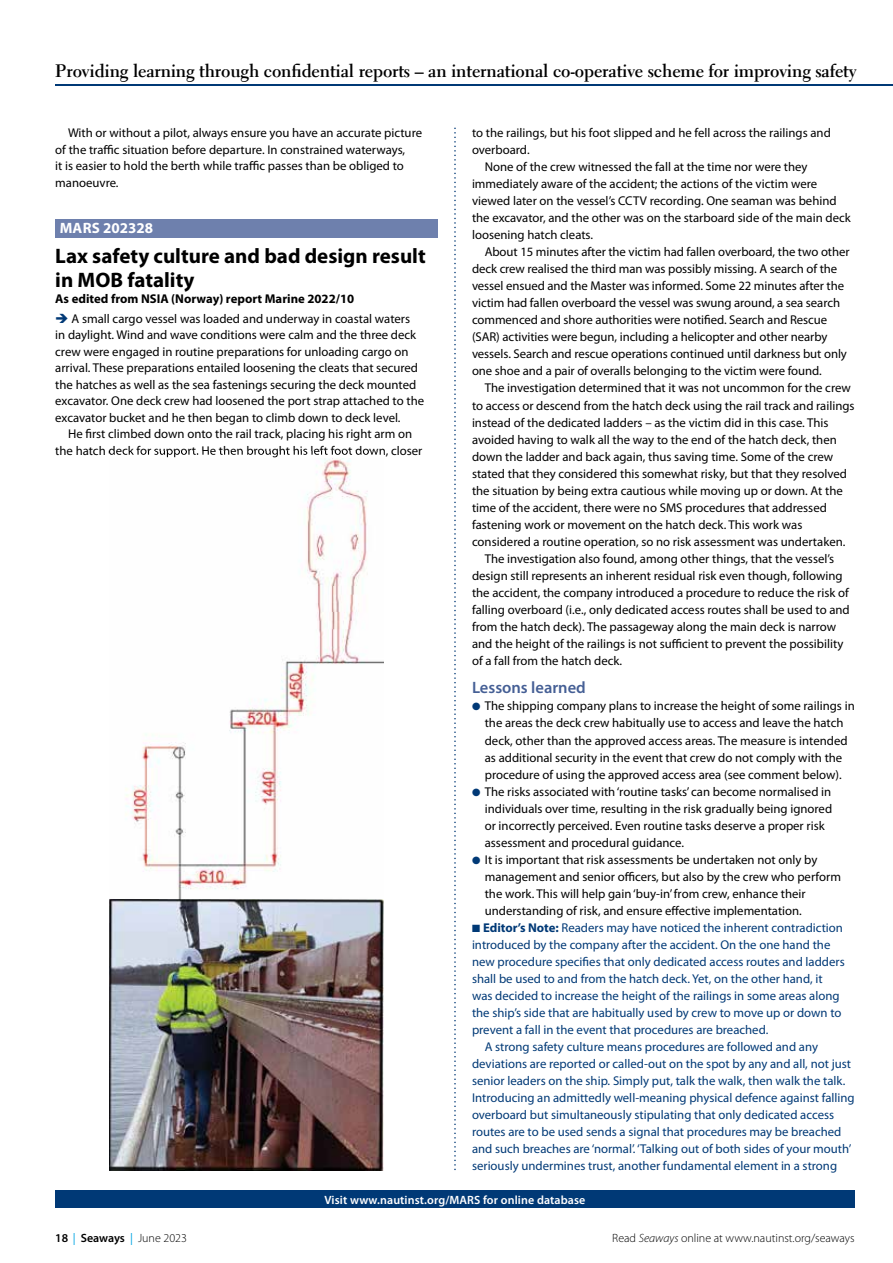
<style>
.page{position:relative;width:893px;height:1263px;background:#fff}
.page>*{position:absolute;margin:0;border:0;box-sizing:border-box;transform-origin:0 0}
.t1{font:700 21px/24px "Myriad Pro";color:#000}
.t2{font:700 18px "Electra LT Std";letter-spacing:-.005em;color:#000}
.t3{font:600 16.5px "Myriad Pro";color:#455f95}
.t4{font:700 15px "Myriad Pro";color:#fff}
.t5{font:12.75px/17px "Myriad Pro";color:#000}
.t6{font:12.75px "Myriad Pro";color:#003976}
.t7{font:700 12.75px "Myriad Pro";color:#000}
.t8{font:300 12px "Myriad Pro";color:#000}
.t9{font:600 12px "Myriad Pro";letter-spacing:.01em;color:#fff}
.t10{font:600 12px "Myriad Pro";letter-spacing:-.005em;color:#000}
.s1{color:#003976}
.s2{font-weight:700}
.s3{font-weight:400;color:#00a4e3}
.s4{font-weight:300}
.s5{font-style:italic}
</style>
<div class="page">
<hr style="left:55px;top:84px;width:838px;height:2px;background:#003976">
<div style="left:55px;top:1191px;width:800px;height:17px;background:#003976"></div>
<div style="left:55px;top:219px;width:383px;height:18px;background:#6e80ad"></div>
<svg style="left:454px;top:128px;width:2px;height:1042px"></svg>
<img style="left:109px;top:457px;width:274px;height:713px">
<img style="left:109px;top:451px;width:272px;height:6px">
<h2 class="t2" style="left:55px;top:60px;width:803px">Providing learning through confidential reports – an international co-operative scheme for improving safety</h2>
<p class="t5" style="left:55px;top:124px;width:368px;line-height:16.5px;text-indent:13px">With or without a pilot, always ensure you have an accurate picture of the traffic situation before departure. In constrained waterways,<br>it is easier to hold the berth while traffic passes than be obliged to manoeuvre.</p>
<p class="t4" style="left:60px;top:218px;width:95px">MARS 202328</p>
<h1 class="t1" style="left:55px;top:243px;width:372px">Lax safety culture and bad design result in MOB fatality</h1>
<p class="t7" style="left:55px;top:291px;width:300px">As edited from NSIA (Norway) report Marine 2022/10</p>
<p class="t5" style="left:55px;top:310px;width:370px;line-height:16.5px"><span class="s1">➔</span> A small cargo vessel was loaded and underway in coastal waters<br>in daylight. Wind and wave conditions were calm and the three deck crew were engaged in routine preparations for unloading cargo on arrival. These preparations entailed loosening the cleats that secured the hatches as well as the sea fastenings securing the deck mounted excavator. One deck crew had loosened the port strap attached to the excavator bucket and he then began to climb down to deck level.</p>
<p class="t5" style="left:55px;top:425px;width:369px;line-height:16.5px;text-align:center">He first climbed down onto the rail track, placing his right arm on<br>the hatch deck for support. He then brought his left foot down, closer</p>
<p class="t5" style="left:472px;top:124px;width:360px">to the railings, but his foot slipped and he fell across the railings and</p>
<p class="t5" style="left:472px;top:141px;width:59px">overboard.</p>
<p class="t5" style="left:485px;top:158px;width:324px">None of the crew witnessed the fall at the time nor were they</p>
<p class="t5" style="left:472px;top:175px;width:347px">immediately aware of the accident; the actions of the victim were</p>
<p class="t5" style="left:472px;top:192px;width:366px">viewed later on the vessel’s CCTV recording. One seaman was behind</p>
<p class="t5" style="left:472px;top:209px;width:380px">the excavator, and the other was on the starboard side of the main deck</p>
<p class="t5" style="left:472px;top:226px;width:123px">loosening hatch cleats.</p>
<p class="t5" style="left:485px;top:243px;width:366px">About 15 minutes after the victim had fallen overboard, the two other</p>
<p class="t5" style="left:472px;top:260px;width:367px">deck crew realised the third man was possibly missing. A search of the</p>
<p class="t5" style="left:472px;top:277px;width:374px">vessel ensued and the Master was informed. Some 22 minutes after the</p>
<p class="t5" style="left:472px;top:294px;width:370px">victim had fallen overboard the vessel was swung around, a sea search</p>
<p class="t5" style="left:472px;top:311px;width:357px">commenced and shore authorities were notified. Search and Rescue</p>
<p class="t5" style="left:472px;top:328px;width:357px">(SAR) activities were begun, including a helicopter and other nearby</p>
<p class="t5" style="left:472px;top:345px;width:376px">vessels. Search and rescue operations continued until darkness but only</p>
<p class="t5" style="left:472px;top:362px;width:351px">one shoe and a pair of overalls belonging to the victim were found.</p>
<p class="t5" style="left:485px;top:379px;width:368px">The investigation determined that it was not uncommon for the crew</p>
<p class="t5" style="left:472px;top:397px;width:384px">to access or descend from the hatch deck using the rail track and railings</p>
<p class="t5" style="left:472px;top:414px;width:358px">instead of the dedicated ladders – as the victim did in this case. This</p>
<p class="t5" style="left:472px;top:431px;width:366px">avoided having to walk all the way to the end of the hatch deck, then</p>
<p class="t5" style="left:472px;top:448px;width:363px">down the ladder and back again, thus saving time. Some of the crew</p>
<p class="t5" style="left:472px;top:465px;width:376px">stated that they considered this somewhat risky, but that they resolved</p>
<p class="t5" style="left:472px;top:482px;width:372px">the situation by being extra cautious while moving up or down. At the</p>
<p class="t5" style="left:472px;top:499px;width:356px">time of the accident, there were no SMS procedures that addressed</p>
<p class="t5" style="left:472px;top:516px;width:332px">fastening work or movement on the hatch deck. This work was</p>
<p class="t5" style="left:472px;top:533px;width:375px">considered a routine operation, so no risk assessment was undertaken.</p>
<p class="t5" style="left:485px;top:550px;width:351px">The investigation also found, among other things, that the vessel’s</p>
<p class="t5" style="left:472px;top:567px;width:372px">design still represents an inherent residual risk even though, following</p>
<p class="t5" style="left:472px;top:584px;width:378px">the accident, the company introduced a procedure to reduce the risk of</p>
<p class="t5" style="left:472px;top:601px;width:379px">falling overboard (i.e., only dedicated access routes shall be used to and</p>
<p class="t5" style="left:472px;top:618px;width:366px">from the hatch deck). The passageway along the main deck is narrow</p>
<p class="t5" style="left:472px;top:635px;width:373px">and the height of the railings is not sufficient to prevent the possibility</p>
<p class="t5" style="left:472px;top:652px;width:152px">of a fall from the hatch deck.</p>
<p class="t3" style="left:472px;top:677px;width:115px">Lessons learned</p>
<p class="t5" style="left:472px;top:697px;width:384px;text-align:center"><span class="s1">●</span> The shipping company plans to increase the height of some railings in the areas the deck crew habitually use to access and leave the hatch deck, other than the approved access areas. The measure is intended<br>as additional security in the event that crew do not comply with the procedure of using the approved access area (see comment below).</p>
<p class="t5" style="left:485px;top:783px;width:349px;text-indent:-13px"><span class="s1">●</span> The risks associated with ‘routine tasks’ can become normalised in individuals over time, resulting in the risk gradually being ignored or incorrectly perceived. Even routine tasks deserve a proper risk assessment and procedural guidance.</p>
<p class="t5" style="left:485px;top:851px;width:358px;text-indent:-13px"><span class="s1">●</span> It is important that risk assessments be undertaken not only by management and senior officers, but also by the crew who perform the work. This will help gain ‘buy-in’ from crew, enhance their understanding of risk, and ensure effective implementation.</p>
<p class="t6" style="left:472px;top:920px;width:372px">■ <span class="s2">Editor’s Note:</span> Readers may have noticed the inherent contradiction</p>
<p class="t6" style="left:472px;top:937px;width:360px">introduced by the company after the accident. On the one hand the</p>
<p class="t6" style="left:472px;top:954px;width:374px">new procedure specifies that only dedicated access routes and ladders</p>
<p class="t6" style="left:472px;top:971px;width:352px">shall be used to and from the hatch deck. Yet, on the other hand, it</p>
<p class="t6" style="left:472px;top:988px;width:369px">was decided to increase the height of the railings in some areas along</p>
<p class="t6" style="left:472px;top:1005px;width:371px">the ship’s side that are habitually used by crew to move up or down to</p>
<p class="t6" style="left:472px;top:1022px;width:298px">prevent a fall in the event that procedures are breached.</p>
<p class="t6" style="left:485px;top:1039px;width:335px">A strong safety culture means procedures are followed and any</p>
<p class="t6" style="left:472px;top:1056px;width:381px">deviations are reported or called-out on the spot by any and all, not just</p>
<p class="t6" style="left:472px;top:1073px;width:375px">senior leaders on the ship. Simply put, talk the walk, then walk the talk.</p>
<p class="t6" style="left:472px;top:1090px;width:384px">Introducing an admittedly well-meaning physical defence against falling</p>
<p class="t6" style="left:472px;top:1107px;width:364px">overboard but simultaneously stipulating that only dedicated access</p>
<p class="t6" style="left:472px;top:1124px;width:371px">routes are to be used sends a signal that procedures may be breached</p>
<p class="t6" style="left:472px;top:1141px;width:381px">and such breaches are ‘normal’. ‘Talking out of both sides of your mouth’</p>
<p class="t6" style="left:472px;top:1158px;width:367px">seriously undermines trust, another fundamental element in a strong</p>
<p class="t9" style="left:324px;top:1192px;width:262px">Visit www.nautinst.org/MARS for online database</p>
<p class="t10" style="left:55px;top:1230px;width:133px">18 <span class="s3">|</span> Seaways <span class="s3">|</span> <span class="s4">June 2023</span></p>
<p class="t8" style="left:612px;top:1231px;width:244px">Read <span class="s5">Seaways</span> online at www.nautinst.org/seaways</p>
</div>
